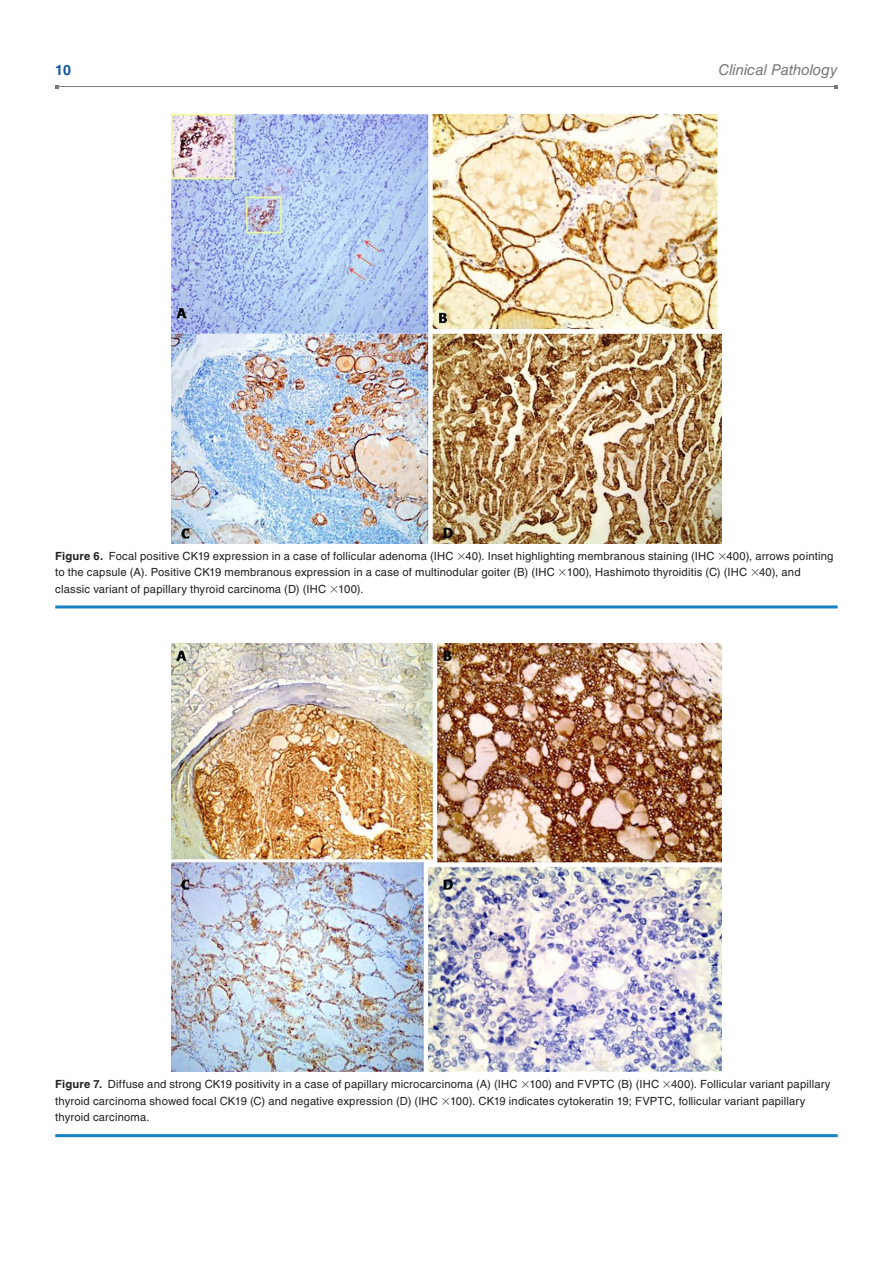
<style>
.page{position:relative;width:893px;height:1263px;background:#fff}
.page>*{position:absolute;margin:0;border:0;box-sizing:border-box;transform-origin:0 0}
.t1{font:italic 15px "Helvetica LT Std";letter-spacing:-.005em;color:#76787b}
.t2{font:700 14.25px "Helvetica LT Std";color:#1055a4}
.t3{font:11.25px/16.5px "Helvetica LT Std";letter-spacing:.015em;color:#231f20}
.s1{font-weight:700}
</style>
<div class="page">
<hr style="left:57px;top:86px;width:779px;height:1px;background:#76787b">
<hr style="left:55px;top:605px;width:783px;height:3px;background:#1582c5">
<img style="left:171px;top:115px;width:551px;height:428px">
<hr style="left:55px;top:1134px;width:783px;height:3px;background:#1582c5">
<img style="left:171px;top:643px;width:551px;height:429px">
<p class="t2" style="left:55px;top:61px;width:17px">10</p>
<h1 class="t1" style="left:719px;top:61px;width:121px">Clinical Pathology</h1>
<p class="t3" style="left:55px;top:547px;width:780px"><span class="s1">Figure 6.</span> Focal positive CK19 expression in a case of follicular adenoma (I HC 40). I nset highlighting membranous staining (I HC 400), arrows pointing to the capsule (A). Positive CK19 membranous expression in a case of multinodular goiter (B) (I HC 100), Hashimoto thyroiditis (C) (I HC 40), and classic variant of papillary thyroid carcinoma (D) (I HC 100).</p>
<p class="t3" style="left:55px;top:1076px;width:777px"><span class="s1">Figure 7.</span> Diffuse and strong CK19 positivity in a case of papillary microcarcinoma (A) (I HC 100) and FVPTC (B) (I HC 400). Follicular variant papillary thyroid carcinoma showed focal CK19 (C) and negative expression (D) (I HC 100). CK19 indicates cytokeratin 19; FVPTC, follicular variant papillary thyroid carcinoma.</p>
</div>
